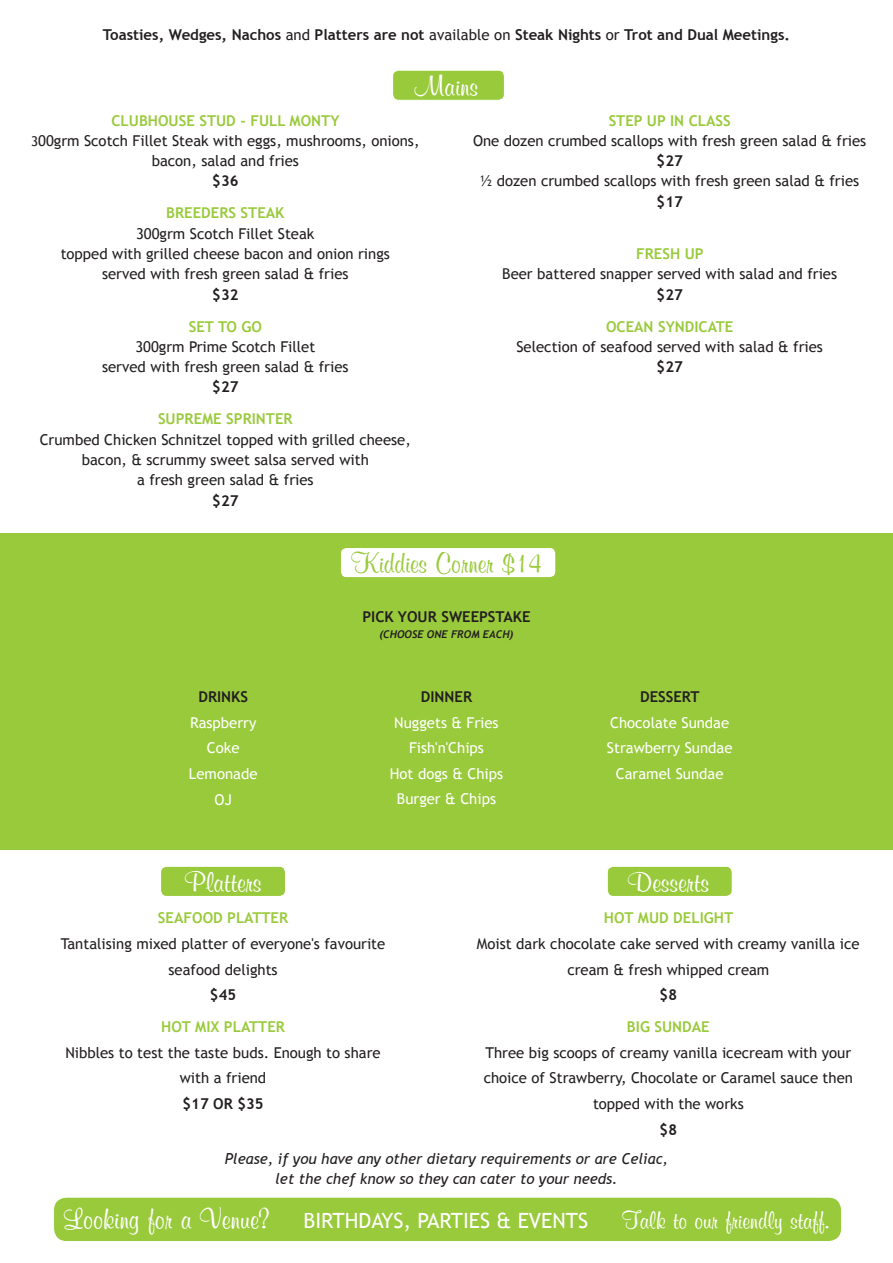
<style>
.page{position:relative;width:893px;height:1263px;background:#fff}
.page>*{position:absolute;margin:0;border:0;box-sizing:border-box;transform-origin:0 0}
.t1{font:29.85px "Murphy Script";color:#fff}
.t2{font:29.85px "Murphy Script";color:#99ca3b}
.t3{font:21px "Trebuchet MS";color:#fff}
.t4{font:15px/20.2px "Trebuchet MS";color:#231f20;text-align:center}
.t5{font:700 15px "Trebuchet MS";color:#99ca3b}
.t6{font:700 15px "Trebuchet MS";color:#231f20}
.t7{font:15px "Trebuchet MS";color:#fff}
.t8{font:italic 15px "Trebuchet MS";color:#231f20}
.t9{font:italic 700 10.65px "Trebuchet";color:#231f20}
.s1{font-weight:400}
.s2{font-size:13.5px}
.s3{font-weight:700}
.s4{font-weight:700;color:#99ca3b}
.s5{font-family:"Murphy Script";font-size:30.45px}
.s6{font-family:"Murphy Script";font-size:26.25px}
</style>
<div class="page">
<div style="left:0;top:533px;width:893px;height:317px;background:#99ca3b"></div>
<div style="left:340px;top:547px;width:216px;height:31px;background:#fff;border-radius:6px"></div>
<div style="left:340px;top:547px;width:216px;height:31px;border:1px solid #99ca3b;border-radius:6px"></div>
<div style="left:393px;top:70px;width:111px;height:30px;background:#99ca3b;border-radius:6px"></div>
<div style="left:392px;top:70px;width:113px;height:31px;border:1px solid #fff;border-radius:6px"></div>
<div style="left:54px;top:1197px;width:787px;height:44px;background:#99ca3b;border-radius:13px"></div>
<div style="left:53px;top:1197px;width:789px;height:45px;border:1px solid #fff;border-radius:13px"></div>
<div style="left:607px;top:866px;width:125px;height:30px;background:#99ca3b;border-radius:6px"></div>
<div style="left:607px;top:866px;width:126px;height:31px;border:1px solid #fff;border-radius:6px"></div>
<div style="left:161px;top:866px;width:124px;height:30px;background:#99ca3b;border-radius:6px"></div>
<div style="left:160px;top:866px;width:126px;height:31px;border:1px solid #fff;border-radius:6px"></div>
<p class="t6" style="left:103px;top:25px;width:688px">TOASTIES, WEDGES, NACHOS <span class="s1">and</span> PLATTERS ARE NOT <span class="s1">available on</span> STEAK NIGHTS <span class="s1">or</span> TROT AND DUAL MEETINGS.</p>
<p class="t1" style="left:415px;top:69px;width:65px">Mains</p>
<p class="t5" style="left:111px;top:111px;width:38px">CLUBHOUSE</p>
<p class="t5" style="left:199px;top:111px;width:10px">STUD</p>
<p class="t5" style="left:240px;top:111px;width:20px">- FULL</p>
<p class="t5" style="left:290px;top:111px;width:22px">MONTY</p>
<p class="t4" style="left:31px;top:131px;width:390px"><span class="s2">3</span>00grm Scotch Fillet Steak with eggs, mushrooms, onions, bacon, salad and fries<br><span class="s3">$36</span></p>
<p class="t5" style="left:166px;top:204px;width:28px">BREEDE</p>
<p class="t5" style="left:219px;top:204px;width:31px">RS STEA</p>
<p class="t5" style="left:275px;top:204px;width:11px">K</p>
<p class="t4" style="left:136px;top:224px;width:180px">300grm Scotch Fillet Steak</p>
<p class="t4" style="left:61px;top:244px;width:331px">topped with grilled cheese bacon and onion rings</p>
<p class="t4" style="left:102px;top:264px;width:248px">served with fresh green salad &amp; fries <span class="s3">$32</span></p>
<p class="t5" style="left:189px;top:317px;width:10px">SET</p>
<p class="t5" style="left:218px;top:317px;width:34px">TO GO</p>
<p class="t4" style="left:135px;top:337px;width:181px">300grm Prime Scotch Fillet</p>
<p class="t4" style="left:102px;top:357px;width:248px">served with fresh green salad &amp; fries</p>
<p class="t6" style="left:212px;top:378px;width:28px">$27</p>
<p class="t5" style="left:158px;top:410px;width:103px">SUP REME SP RINTE</p>
<p class="t5" style="left:284px;top:410px;width:11px">R</p>
<p class="t4" style="left:40px;top:429px;width:373px">Crumbed Chicken Schnitzel topped with grilled cheese, bacon, &amp; scrummy sweet salsa served with<br>a fresh green salad &amp; fries<br><span class="s3">$27</span></p>
<p class="t5" style="left:609px;top:111px;width:124px">STEP UP IN CLASS</p>
<p class="t4" style="left:473px;top:131px;width:395px">One dozen crumbed scallops with fresh green salad &amp; fries <span class="s3">$27</span></p>
<p class="t4" style="left:480px;top:171px;width:381px">½ dozen crumbed scallops with fresh green salad &amp; fries <span class="s3">$17</span></p>
<p class="t4" style="left:502px;top:244px;width:336px"><span class="s4">FRESH UP<br></span>Beer battered snapper served with salad and fries <span class="s3">$27</span></p>
<p class="t5" style="left:606px;top:317px;width:129px">OCEAN SYNDICATE</p>
<p class="t4" style="left:516px;top:337px;width:308px">Selection of seafood served with salad &amp; fries</p>
<p class="t6" style="left:657px;top:357px;width:28px">$27</p>
<p class="t6" style="left:198px;top:687px;width:50px">DRIN KS</p>
<p class="t7" style="left:190px;top:713px;width:68px">Raspberry</p>
<p class="t7" style="left:207px;top:739px;width:34px">Coke</p>
<p class="t7" style="left:189px;top:765px;width:70px">Lemonade</p>
<p class="t7" style="left:215px;top:790px;width:19px">OJ</p>
<p class="t2" style="left:351px;top:547px;width:192px">Kiddies Corner $14</p>
<p class="t6" style="left:362px;top:608px;width:47px">PICK YOU</p>
<p class="t6" style="left:428px;top:608px;width:104px">R SWEEPSTAKE</p>
<p class="t9" style="left:379px;top:628px;width:136px">(CHOOSE ONE FROM EACH)</p>
<p class="t6" style="left:421px;top:687px;width:19px">DINNE</p>
<p class="t6" style="left:463px;top:687px;width:11px">R</p>
<p class="t7" style="left:394px;top:713px;width:106px">Nuggets &amp; Fries</p>
<p class="t7" style="left:409px;top:739px;width:76px">Fish'n'Chips</p>
<p class="t7" style="left:390px;top:765px;width:115px">Hot dogs &amp; Chips</p>
<p class="t7" style="left:397px;top:790px;width:101px">Burger &amp; Chips</p>
<p class="t6" style="left:640px;top:687px;width:19px">DESSE</p>
<p class="t6" style="left:682px;top:687px;width:16px">RT</p>
<p class="t7" style="left:610px;top:713px;width:121px">Chocolate Sundae</p>
<p class="t7" style="left:607px;top:739px;width:127px">Strawberry Sundae</p>
<p class="t7" style="left:616px;top:765px;width:109px">Caramel Sundae</p>
<p class="t1" style="left:185px;top:866px;width:78px">Platters</p>
<p class="t5" style="left:158px;top:909px;width:18px">SEAFOOD</p>
<p class="t5" style="left:227px;top:909px;width:19px">PLATTE</p>
<p class="t5" style="left:279px;top:909px;width:11px">R</p>
<p class="t4" style="left:61px;top:931px;width:326px;line-height:25.7px">Tantalising mixed platter of everyone's favourite seafood delights<br><span class="s3">$45</span></p>
<p class="t5" style="left:161px;top:1017px;width:44px">HOT MIX</p>
<p class="t5" style="left:224px;top:1017px;width:19px">PLATTE</p>
<p class="t5" style="left:276px;top:1017px;width:11px">R</p>
<p class="t4" style="left:65px;top:1040px;width:317px;line-height:25.7px">Nibbles to test the taste buds. Enough to share with a friend<br><span class="s3">$17 OR $35</span></p>
<p class="t1" style="left:628px;top:866px;width:83px">Desserts</p>
<p class="t5" style="left:604px;top:909px;width:89px">HOT MUD DELIGHT</p>
<p class="t4" style="left:477px;top:931px;width:384px;line-height:25.7px">Moist dark chocolate cake served with creamy vanilla ice cream &amp; fresh whipped cream<br><span class="s3">$8</span></p>
<p class="t5" style="left:627px;top:1017px;width:46px">BIG SUNDAE</p>
<p class="t4" style="left:484px;top:1040px;width:371px;line-height:25.7px">Three big scoops of creamy vanilla icecream with your choice of Strawberry, Chocolate or Caramel sauce then topped with the works<br><span class="s3">$8</span></p>
<p class="t8" style="left:225px;top:1149px;width:445px">Please, if you have any other dietary requirements or are Celiac,</p>
<p class="t8" style="left:275px;top:1170px;width:344px">let the chef know so they can cater to your needs.</p>
<p class="t3" style="left:64px;top:1208px;width:767px"><span class="s5">Looking for a Venue?</span> BIRTHDAYS, PARTIES &amp; EVENTS <span class="s6">Talk to our friendly staff.</span></p>
</div>
